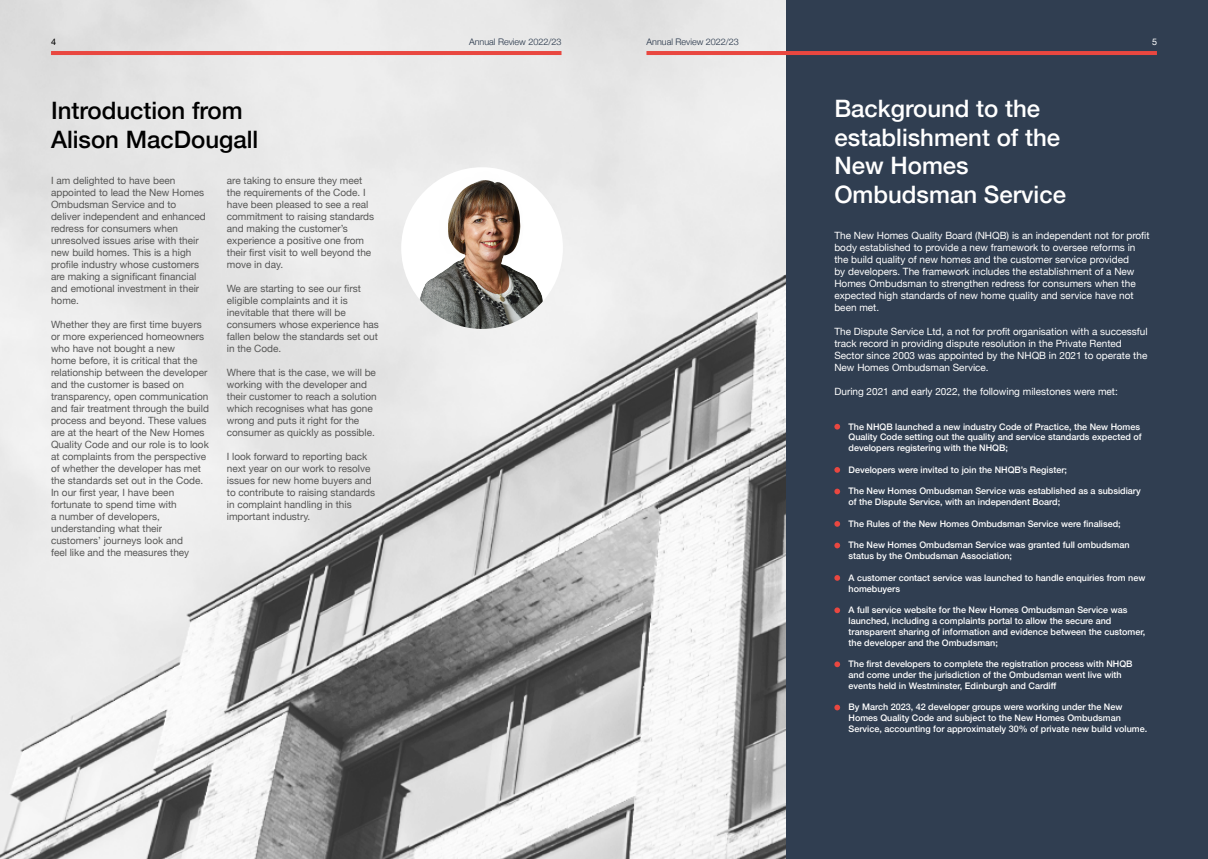
<style>
.page{position:relative;width:1208px;height:859px;background:#fff}
.page>*{position:absolute;margin:0;border:0;box-sizing:border-box;transform-origin:0 0}
.t1{font:500 24px/28.8px "Helvetica Neue";color:#fff}
.t2{font:500 24px/28.8px "Helvetica Neue";color:#000}
.t3{font:10px/12px "Helvetica Neue";color:#575756}
.t4{font:10px/12px "Helvetica Neue";color:#fff}
.t5{font:500 9px/10.8px "Helvetica Neue";color:#fff}
.t6{font:300 9px "Helvetica Neue";color:#303e51}
.t7{font:9px "Helvetica Neue";color:#000}
.t8{font:9px "Helvetica Neue";color:#fff}
</style>
<div class="page">
<img style="left:0;top:0;width:787px;height:859px">
<div style="left:787px;top:0;width:421px;height:859px;background:#303e51"></div>
<svg style="left:834px;top:424px;width:6px;height:6px"></svg>
<svg style="left:834px;top:467px;width:6px;height:6px"></svg>
<svg style="left:834px;top:489px;width:6px;height:5px"></svg>
<svg style="left:834px;top:521px;width:6px;height:6px"></svg>
<svg style="left:834px;top:543px;width:6px;height:5px"></svg>
<svg style="left:834px;top:575px;width:6px;height:6px"></svg>
<svg style="left:834px;top:607px;width:6px;height:6px"></svg>
<svg style="left:834px;top:661px;width:6px;height:6px"></svg>
<svg style="left:834px;top:705px;width:6px;height:5px"></svg>
<hr style="left:51px;top:51px;width:510px;height:4px;background:#e94740">
<hr style="left:646px;top:51px;width:511px;height:4px;background:#e94740">
<img style="left:401px;top:167px;width:162px;height:162px;border-radius:81px">
<p class="t7" style="left:51px;top:35px;width:7px">4</p>
<p class="t6" style="left:469px;top:35px;width:94px">Annual Review 2022/23</p>
<p class="t6" style="left:646px;top:35px;width:94px">Annual Review 2022/23</p>
<p class="t8" style="left:1152px;top:35px;width:7px">5</p>
<h1 class="t2" style="left:51px;top:94px;width:209px">Introduction from<br>Alison MacDougall</h1>
<p class="t3" style="left:51px;top:175px;width:156px">I am delighted to have been appointed to lead the New Homes<br>Ombudsman Service and to deliver independent and enhanced redress for consumers when unresolved issues arise with their new build homes. This is a high profile industry whose customers are making a significant financial and emotional investment in their home.</p>
<p class="t3" style="left:51px;top:319px;width:159px">Whether they are first time buyers or more experienced homeowners who have not bought a new<br>home before, it is critical that the relationship between the developer and the customer is based on transparency, open communication and fair treatment through the build process and beyond. These values are at the heart of the New Homes<br>Quality Code and our role is to look at complaints from the perspective of whether the developer has met the standards set out in the Code.<br>In our first year, I have been fortunate to spend time with<br>a number of developers, understanding what their customers’ journeys look and<br>feel like and the measures they</p>
<p class="t3" style="left:227px;top:175px;width:149px">are taking to ensure they meet the requirements of the Code. I have been pleased to see a real commitment to raising standards and making the customer’s experience a positive one from their first visit to well beyond the move in day.</p>
<p class="t3" style="left:227px;top:283px;width:154px">We are starting to see our first eligible complaints and it is inevitable that there will be consumers whose experience has fallen below the standards set out in the Code.</p>
<p class="t3" style="left:227px;top:367px;width:151px">Where that is the case, we will be working with the developer and their customer to reach a solution which recognises what has gone wrong and puts it right for the consumer as quickly as possible.</p>
<p class="t3" style="left:227px;top:451px;width:150px">I look forward to reporting back next year on our work to resolve issues for new home buyers and to contribute to raising standards in complaint handling in this important industry.</p>
<h1 class="t1" style="left:834px;top:92px;width:233px">Background to the establishment of the<br>New Homes<br>Ombudsman Service</h1>
<p class="t4" style="left:834px;top:230px;width:317px">The New Homes Quality Board (NHQB) is an independent not for profit body established to provide a new framework to oversee reforms in the build quality of new homes and the customer service provided<br>by developers. The framework includes the establishment of a New Homes Ombudsman to strengthen redress for consumers when the expected high standards of new home quality and service have not been met.</p>
<p class="t4" style="left:834px;top:326px;width:315px">The Dispute Service Ltd, a not for profit organisation with a successful track record in providing dispute resolution in the Private Rented Sector since 2003 was appointed by the NHQB in 2021 to operate the New Homes Ombudsman Service.</p>
<p class="t4" style="left:834px;top:386px;width:285px">During 2021 and early 2022, the following milestones were met:</p>
<p class="t5" style="left:848px;top:420px;width:294px">The NHQB launched a new industry Code of Practice, the New Homes<br>Quality Code setting out the quality and service standards expected of developers registering with the NHQB;</p>
<p class="t5" style="left:848px;top:463px;width:220px">Developers were invited to join the NHQB’s Register;</p>
<p class="t5" style="left:848px;top:485px;width:294px">The New Homes Ombudsman Service was established as a subsidiary of the Dispute Service, with an independent Board;</p>
<p class="t5" style="left:848px;top:517px;width:274px">The Rules of the New Homes Ombudsman Service were finalised;</p>
<p class="t5" style="left:848px;top:539px;width:282px">The New Homes Ombudsman Service was granted full ombudsman status by the Ombudsman Association;</p>
<p class="t5" style="left:848px;top:571px;width:298px">A customer contact service was launched to handle enquiries from new homebuyers</p>
<p class="t5" style="left:848px;top:604px;width:298px">A full service website for the New Homes Ombudsman Service was launched, including a complaints portal to allow the secure and transparent sharing of information and evidence between the customer, the developer and the Ombudsman;</p>
<p class="t5" style="left:848px;top:658px;width:285px">The first developers to complete the registration process with NHQB and come under the jurisdiction of the Ombudsman went live with events held in Westminster, Edinburgh and Cardiff</p>
<p class="t5" style="left:848px;top:701px;width:300px">By March 2023, 42 developer groups were working under the New<br>Homes Quality Code and subject to the New Homes Ombudsman<br>Service, accounting for approximately 30% of private new build volume.</p>
</div>
